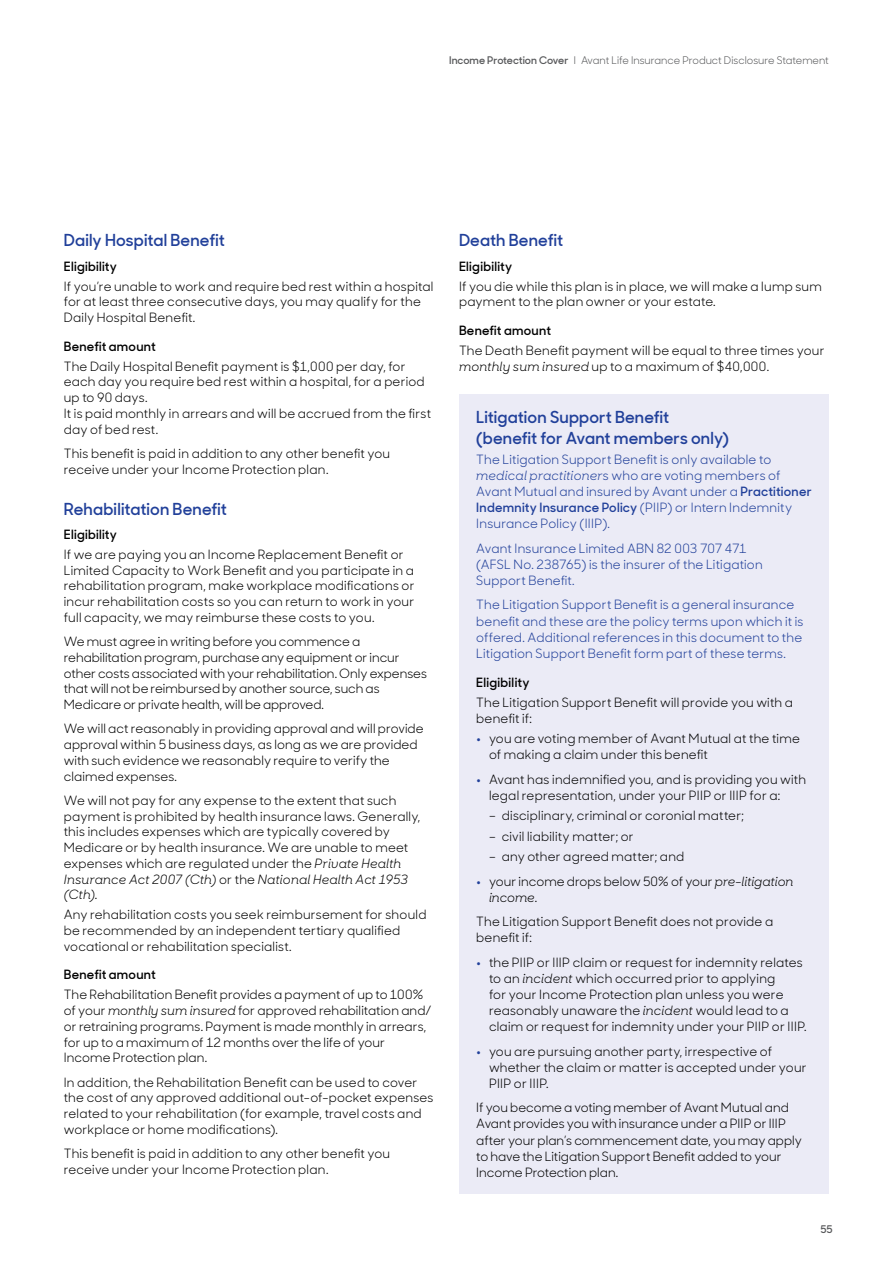
<style>
.page{position:relative;width:893px;height:1263px;background:#fff}
.page>*{position:absolute;margin:0;border:0;box-sizing:border-box;transform-origin:0 0}
._1_1_Sub_1{font:600 16.5px/20.1px "Sharp Sans Display No 1";letter-spacing:.01em;color:#21409a}
._0__Body_text{font:12.75px/15.8px "Sharp Sans Display No 1";letter-spacing:.015em;color:#000}
._0__Body_Text_Blue{font:12.75px/16px "Sharp Sans Display No 1";letter-spacing:.015em;color:#21409a}
._0__Body_text-2{font:12.75px/15.8px "Sharp Sans Display No 1";letter-spacing:-.005em;color:#000}
._2_1_Sub_2{font:600 12.75px "Sharp Sans Display No 1";letter-spacing:.02em;color:#000}
.Footer_Right{font:10.5px "Sharp Sans Display No 1";color:#58595b}
.t1{font:600 10.5px "Sharp Sans Display No 1";color:#58595b}
.s1{font-weight:600}
.s2{font-style:italic}
.s3{font-weight:700;color:#21409a}
</style>
<div class="page">
<div style="left:459px;top:394px;width:370px;height:800px;background:#ebebf6"></div>
<p class="Footer_Right" style="left:449px;top:52px;width:381px"><span class="s1">Income Protection Cover</span> l Avant Life Insurance Product Disclosure Statement</p>
<p class="_1_1_Sub_1" style="left:64px;top:229px;width:162px">Daily Hospital Benefit</p>
<p class="_2_1_Sub_2" style="left:64px;top:256px;width:55px">Eligibility</p>
<p class="_0__Body_text" style="left:64px;top:277px;width:371px">If you’re unable to work and require bed rest within a hospital for at least three consecutive days, you may qualify for the<br>Daily Hospital Benefit.</p>
<p class="_2_1_Sub_2" style="left:64px;top:336px;width:94px">Benefit amount</p>
<p class="_0__Body_text" style="left:64px;top:357px;width:369px">The Daily Hospital Benefit payment is $1,000 per day, for each day you require bed rest within a hospital, for a period up to 90 days.<br>It is paid monthly in arrears and will be accrued from the first day of bed rest.</p>
<p class="_0__Body_text" style="left:64px;top:444px;width:328px">This benefit is paid in addition to any other benefit you receive under your Income Protection plan.</p>
<p class="_1_1_Sub_1" style="left:64px;top:497px;width:165px">Rehabilitation Benefit</p>
<p class="_2_1_Sub_2" style="left:64px;top:524px;width:55px">Eligibility</p>
<p class="_0__Body_text" style="left:64px;top:545px;width:352px">If we are paying you an Income Replacement Benefit or Limited Capacity to Work Benefit and you participate in a rehabilitation program, make workplace modifications or incur rehabilitation costs so you can return to work in your full capacity, we may reimburse these costs to you.</p>
<p class="_0__Body_text-2" style="left:64px;top:633px;width:365px">We must agree in writing before you commence a rehabilitation program, purchase any equipment or incur other costs associated with your rehabilitation. Only expenses that will not be reimbursed by another source, such as Medicare or private health, will be approved.</p>
<p class="_0__Body_text" style="left:64px;top:720px;width:361px">We will act reasonably in providing approval and will provide approval within 5 business days, as long as we are provided with such evidence we reasonably require to verify the claimed expenses.</p>
<p class="_0__Body_text" style="left:64px;top:791px;width:358px">We will not pay for any expense to the extent that such payment is prohibited by health insurance laws. Generally, this includes expenses which are typically covered by Medicare or by health insurance. We are unable to meet expenses which are regulated under the <span class="s2">Private Health Insurance Act 2007 (Cth)</span> or the <span class="s2">National Health Act 1953 (Cth).</span></p>
<p class="_0__Body_text" style="left:64px;top:906px;width:364px">Any rehabilitation costs you seek reimbursement for should be recommended by an independent tertiary qualified vocational or rehabilitation specialist.</p>
<p class="_2_1_Sub_2" style="left:64px;top:965px;width:94px">Benefit amount</p>
<p class="_0__Body_text" style="left:64px;top:986px;width:369px">The Rehabilitation Benefit provides a payment of up to 100% of your <span class="s2">monthly sum insured</span> for approved rehabilitation and/ or retraining programs. Payment is made monthly in arrears, for up to a maximum of 12 months over the life of your Income Protection plan.</p>
<p class="_0__Body_text" style="left:64px;top:1073px;width:371px">In addition, the Rehabilitation Benefit can be used to cover the cost of any approved additional out-of-pocket expenses related to your rehabilitation (for example, travel costs and workplace or home modifications).</p>
<p class="_0__Body_text" style="left:64px;top:1145px;width:328px">This benefit is paid in addition to any other benefit you receive under your Income Protection plan.</p>
<p class="_1_1_Sub_1" style="left:459px;top:229px;width:106px">Death Benefit</p>
<p class="_2_1_Sub_2" style="left:459px;top:256px;width:55px">Eligibility</p>
<p class="_0__Body_text" style="left:459px;top:277px;width:364px">If you die while this plan is in place, we will make a lump sum payment to the plan owner or your estate.</p>
<p class="_2_1_Sub_2" style="left:459px;top:320px;width:94px">Benefit amount</p>
<p class="_0__Body_text" style="left:459px;top:341px;width:367px">The Death Benefit payment will be equal to three times your <span class="s2">monthly sum insured</span> up to a maximum of $40,000.</p>
<p class="_1_1_Sub_1" style="left:476px;top:406px;width:254px">Litigation Support Benefit (benefit for Avant members only)</p>
<p class="_0__Body_Text_Blue" style="left:476px;top:450px;width:337px">The Litigation Support Benefit is only available to <span class="s2">medical practitioner</span>s who are voting members of Avant Mutual and insured by Avant under a <span class="s1">Practitioner Indemnity Insurance Policy</span> (PIIP) or Intern Indemnity Insurance Policy (IIIP).</p>
<p class="_0__Body_Text_Blue" style="left:476px;top:539px;width:288px">Avant Insurance Limited ABN 82 003 707 471 (AFSL No. 238765) is the insurer of the Litigation<br>Support Benefit.</p>
<p class="_0__Body_Text_Blue" style="left:476px;top:596px;width:329px">The Litigation Support Benefit is a general insurance benefit and these are the policy terms upon which it is offered. Additional references in this document to the Litigation Support Benefit form part of these terms.</p>
<p class="_2_1_Sub_2" style="left:476px;top:672px;width:55px">Eligibility</p>
<p class="_0__Body_text" style="left:476px;top:693px;width:318px">The Litigation Support Benefit will provide you with a benefit if:</p>
<p class="_0__Body_text" style="left:489px;top:730px;width:312px;text-indent:-13px"><span class="s3">•</span> you are voting member of Avant Mutual at the time of making a claim under this benefit</p>
<p class="_0__Body_text" style="left:489px;top:770px;width:319px;text-indent:-13px"><span class="s3">•</span> Avant has indemnified you, and is providing you with legal representation, under your PIIP or IIIP for a:</p>
<p class="_0__Body_text" style="left:502px;top:807px;width:244px">disciplinary, criminal or coronial matter;</p>
<p class="_0__Body_text" style="left:502px;top:827px;width:133px">civil liability matter; or</p>
<p class="_0__Body_text" style="left:502px;top:847px;width:184px">any other agreed matter; and</p>
<p class="_0__Body_text" style="left:489px;top:872px;width:306px;text-indent:-13px"><span class="s3">•</span> your income drops below 50% of your <span class="s2">pre-litigation income</span>.</p>
<p class="_0__Body_text" style="left:476px;top:912px;width:298px">The Litigation Support Benefit does not provide a benefit if:</p>
<p class="_0__Body_text" style="left:489px;top:953px;width:319px;text-indent:-13px"><span class="s3">•</span> the PIIP or IIIP claim or request for indemnity relates to an <span class="s2">incident</span> which occurred prior to applying<br>for your Income Protection plan unless you were reasonably unaware the <span class="s2">incident</span> would lead to a claim or request for indemnity under your PIIP or IIIP.</p>
<p class="_0__Body_text" style="left:489px;top:1042px;width:319px;text-indent:-13px"><span class="s3">•</span> you are pursuing another party, irrespective of whether the claim or matter is accepted under your<br>PIIP or IIIP.</p>
<p class="_0__Body_text" style="left:476px;top:1099px;width:327px">If you become a voting member of Avant Mutual and Avant provides you with insurance under a PIIP or IIIP after your plan’s commencement date, you may apply to have the Litigation Support Benefit added to your Income Protection plan.</p>
<p class="t1" style="left:820px;top:1221px;width:14px">55</p>
</div>
